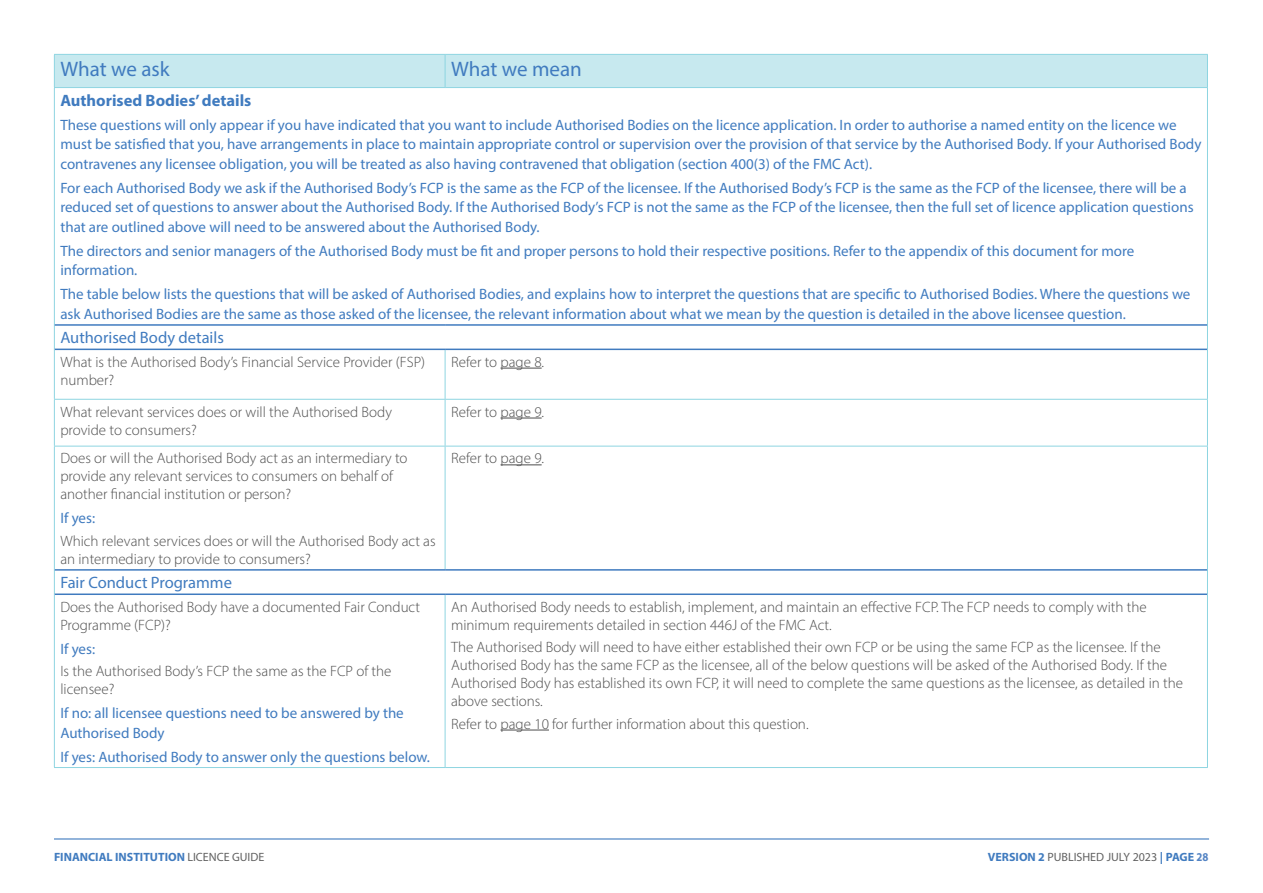
<style>
.page{position:relative;width:1263px;height:893px;background:#fff}
.page>*{position:absolute;margin:0;border:0;box-sizing:border-box;transform-origin:0 0}
.t1{font:21px "Myriad Pro";color:#407bbf}
.t2{font:16.5px "Myriad Pro";color:#407bbf}
.t3{font:700 16.5px "Myriad Pro";color:#407bbf}
.t4{font:15px/19.5px "Myriad Pro";color:#407bbf}
.t5{font:300 15px/18px "Myriad Pro";color:#4d4d4d}
.t6{font:700 12px "Myriad Pro";color:#407bbf}
.t7{font:12px "Myriad Pro";color:#616161}
.s1{font-weight:400;color:#616161}
.s2{font-weight:700;color:#407bbf}
.s3{font-weight:700;color:#5484c4}
</style>
<div class="page">
<hr style="left:54px;top:838px;width:1155px;height:1px;background:#407bbf">
<div style="left:55px;top:55px;width:1152px;height:32px;background:#c7e9ef"></div>
<hr style="left:54px;top:54px;width:391px;height:1px;background:#8ed5e1">
<hr style="left:54px;top:55px;width:1px;height:32px;background:#8ed5e1">
<hr style="left:445px;top:54px;width:763px;height:1px;background:#8ed5e1">
<hr style="left:445px;top:55px;width:1px;height:32px;background:#8ed5e1">
<hr style="left:1207px;top:55px;width:1px;height:32px;background:#8ed5e1">
<hr style="left:54px;top:87px;width:391px;height:1px;background:#8ed5e1">
<hr style="left:54px;top:88px;width:1px;height:237px;background:#8ed5e1">
<hr style="left:445px;top:87px;width:763px;height:1px;background:#8ed5e1">
<hr style="left:1207px;top:88px;width:1px;height:237px;background:#8ed5e1">
<svg style="left:54px;top:325px;width:1px;height:24px"></svg>
<svg style="left:1207px;top:325px;width:1px;height:24px"></svg>
<hr style="left:54px;top:349px;width:1px;height:50px;background:#8ed5e1">
<hr style="left:445px;top:350px;width:1px;height:49px;background:#8ed5e1">
<hr style="left:1207px;top:349px;width:1px;height:50px;background:#8ed5e1">
<hr style="left:54px;top:399px;width:391px;height:1px;background:#8ed5e1">
<hr style="left:54px;top:400px;width:1px;height:46px;background:#8ed5e1">
<hr style="left:445px;top:399px;width:763px;height:1px;background:#8ed5e1">
<hr style="left:445px;top:400px;width:1px;height:46px;background:#8ed5e1">
<hr style="left:1207px;top:400px;width:1px;height:46px;background:#8ed5e1">
<hr style="left:54px;top:446px;width:391px;height:1px;background:#8ed5e1">
<hr style="left:54px;top:446px;width:1px;height:124px;background:#8ed5e1">
<hr style="left:445px;top:446px;width:763px;height:1px;background:#8ed5e1">
<hr style="left:445px;top:446px;width:1px;height:123px;background:#8ed5e1">
<hr style="left:1207px;top:446px;width:1px;height:124px;background:#8ed5e1">
<svg style="left:54px;top:570px;width:1px;height:24px"></svg>
<svg style="left:1207px;top:570px;width:1px;height:24px"></svg>
<hr style="left:54px;top:594px;width:1px;height:173px;background:#8ed5e1">
<hr style="left:445px;top:595px;width:1px;height:172px;background:#8ed5e1">
<hr style="left:1207px;top:594px;width:1px;height:173px;background:#8ed5e1">
<hr style="left:54px;top:767px;width:391px;height:1px;background:#8ed5e1">
<hr style="left:445px;top:767px;width:763px;height:1px;background:#8ed5e1">
<hr style="left:55px;top:324px;width:390px;height:2px;background:#407bbf">
<hr style="left:445px;top:324px;width:762px;height:2px;background:#407bbf">
<hr style="left:55px;top:349px;width:390px;height:1px;background:#407bbf">
<hr style="left:445px;top:349px;width:762px;height:1px;background:#407bbf">
<hr style="left:55px;top:569px;width:390px;height:2px;background:#407bbf">
<hr style="left:445px;top:569px;width:762px;height:2px;background:#407bbf">
<hr style="left:55px;top:593px;width:390px;height:2px;background:#407bbf">
<hr style="left:445px;top:593px;width:762px;height:2px;background:#407bbf">
<hr style="left:500px;top:368px;width:42px;height:1px;background:#4d4d4d">
<hr style="left:500px;top:418px;width:42px;height:1px;background:#4d4d4d">
<hr style="left:500px;top:464px;width:42px;height:1px;background:#4d4d4d">
<hr style="left:500px;top:730px;width:49px;height:1px;background:#4d4d4d">
<p class="t1" style="left:60px;top:56px;width:111px">What we ask</p>
<p class="t1" style="left:451px;top:56px;width:132px">What we mean</p>
<p class="t3" style="left:60px;top:90px;width:192px">Authorised Bodies’ details</p>
<p class="t4" style="left:60px;top:115px;width:1142px">These questions will only appear if you have indicated that you want to include Authorised Bodies on the licence application. In order to authorise a named entity on the licence we must be satisfied that you, have arrangements in place to maintain appropriate control or supervision over the provision of that service by the Authorised Body. If your Authorised Body contravenes any licensee obligation, you will be treated as also having contravened that obligation (section 400(3) of the FMC Act).</p>
<p class="t4" style="left:60px;top:178px;width:1135px">For each Authorised Body we ask if the Authorised Body’s FCP is the same as the FCP of the licensee. If the Authorised Body’s FCP is the same as the FCP of the licensee, there will be a reduced set of questions to answer about the Authorised Body. If the Authorised Body’s FCP is not the same as the FCP of the licensee, then the full set of licence application questions that are outlined above will need to be answered about the Authorised Body.</p>
<p class="t4" style="left:60px;top:241px;width:1075px">The directors and senior managers of the Authorised Body must be fit and proper persons to hold their respective positions. Refer to the appendix of this document for more information.</p>
<p class="t4" style="left:60px;top:284px;width:1131px">The table below lists the questions that will be asked of Authorised Bodies, and explains how to interpret the questions that are specific to Authorised Bodies. Where the questions we ask Authorised Bodies are the same as those asked of the licensee, the relevant information about what we mean by the question is detailed in the above licensee question.</p>
<p class="t2" style="left:60px;top:328px;width:165px">Authorised Body details</p>
<p class="t5" style="left:60px;top:352px;width:366px">What is the Authorised Body’s Financial Service Provider (FSP) number?</p>
<p class="t5" style="left:451px;top:352px;width:95px">Refer to page 8.</p>
<p class="t5" style="left:60px;top:402px;width:333px">What relevant services does or will the Authorised Body provide to consumers?</p>
<p class="t5" style="left:451px;top:402px;width:95px">Refer to page 9.</p>
<p class="t5" style="left:60px;top:449px;width:349px">Does or will the Authorised Body act as an intermediary to provide any relevant services to consumers on behalf of another financial institution or person?</p>
<p class="t4" style="left:60px;top:508px;width:36px">If yes:</p>
<p class="t5" style="left:60px;top:532px;width:377px">Which relevant services does or will the Authorised Body act as an intermediary to provide to consumers?</p>
<p class="t5" style="left:451px;top:449px;width:95px">Refer to page 9.</p>
<p class="t2" style="left:60px;top:572px;width:173px">Fair Conduct Programme</p>
<p class="t5" style="left:60px;top:597px;width:361px">Does the Authorised Body have a documented Fair Conduct<br>Programme (FCP)?</p>
<p class="t4" style="left:60px;top:638px;width:36px">If yes:</p>
<p class="t5" style="left:60px;top:662px;width:333px">Is the Authorised Body’s FCP the same as the FCP of the licensee?</p>
<p class="t4" style="left:60px;top:703px;width:345px">If no: all licensee questions need to be answered by the<br>Authorised Body</p>
<p class="t4" style="left:60px;top:746px;width:371px">If yes: Authorised Body to answer only the questions below.</p>
<p class="t5" style="left:451px;top:597px;width:697px">An Authorised Body needs to establish, implement, and maintain an effective FCP. The FCP needs to comply with the minimum requirements detailed in section 446J of the FMC Act.</p>
<p class="t5" style="left:451px;top:638px;width:733px">The Authorised Body will need to have either established their own FCP or be using the same FCP as the licensee. If the Authorised Body has the same FCP as the licensee, all of the below questions will be asked of the Authorised Body. If the Authorised Body has established its own FCP, it will need to complete the same questions as the licensee, as detailed in the above sections.</p>
<p class="t5" style="left:451px;top:714px;width:359px">Refer to page 10 for further information about this question.</p>
<p class="t6" style="left:54px;top:849px;width:212px">FINANCIAL INSTITUTION <span class="s1">LICENCE GUIDE</span></p>
<p class="t7" style="left:988px;top:849px;width:222px"><span class="s2">VERSION 2</span> PUBLISHED JULY 2023 <span class="s2">| PAGE</span> <span class="s3">28</span></p>
</div>
